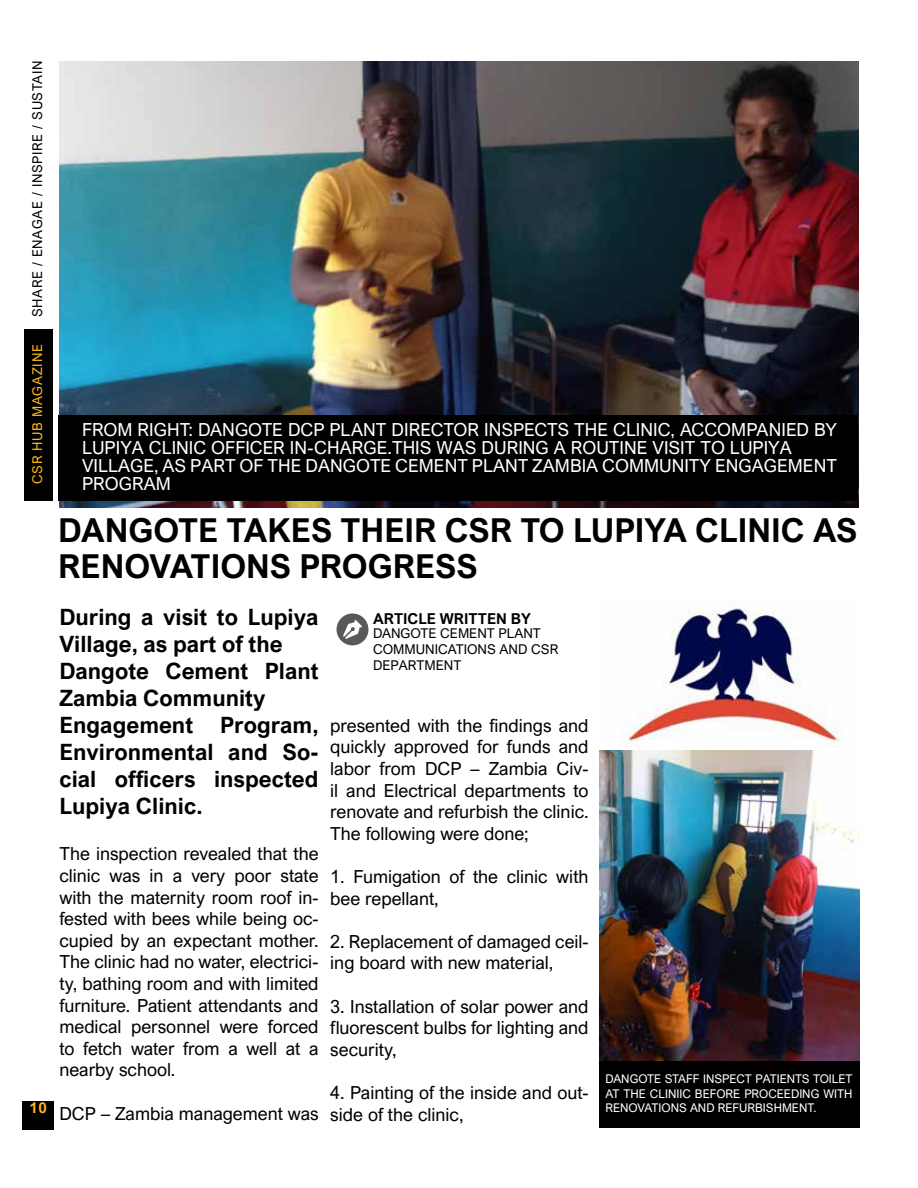
<style>
.page{position:relative;width:918px;height:1188px;background:#fff}
.page>*{position:absolute;margin:0;border:0;box-sizing:border-box;transform-origin:0 0}
.t1{font:700 33px/36px "Arial Nova";color:#000}
.t2{font:700 22.5px/27px "Arial Nova";color:#000}
.t3{font:18px/21.6px "Arial Nova";color:#000;text-align:justify}
.t4{font:18px/18px "Arial Nova";color:#fff}
.t5{font:700 15px "Arial Nova";color:#000}
.t6{font:700 15px "Arial Nova";color:#fdb714}
.t7{font:13.5px/16.2px "Arial Nova";color:#000}
.t8{font:13.5px "Arial Nova";letter-spacing:.05em;color:#000}
.t9{font:13.5px "Arial Nova";letter-spacing:.05em;color:#fdb714}
.t10{font:12px/14.4px "Arial Nova";color:#fff;text-align:justify}
</style>
<div class="page">
<div style="left:22px;top:1101px;width:32px;height:28px;background:#000"></div>
<div style="left:24px;top:329px;width:28px;height:172px;background:#000"></div>
<img style="left:59px;top:61px;width:800px;height:447px">
<div style="left:58px;top:415px;width:800px;height:86px;background:#000"></div>
<img style="left:599px;top:751px;width:261px;height:311px">
<div style="left:599px;top:1062px;width:261px;height:66px;background:#000"></div>
<img style="left:623px;top:601px;width:222px;height:141px">
<div style="left:337px;top:613px;width:31px;height:32px;background:#58595b;border-radius:50%"></div>
<svg style="left:343px;top:620px;width:19px;height:19px"></svg>
<p class="t8" style="left:30px;top:317px;width:258px;rotate:-90deg">SHARE / ENAGAE / INSPIRE / SUSTAIN</p>
<p class="t9" style="left:30px;top:484px;width:141px;rotate:-90deg">CSR HUB MAGAZINE</p>
<p class="t6" style="left:29px;top:1099px;width:19px">10</p>
<p class="t4" style="left:82px;top:420px;width:756px">FROM RIGHT: DANGOTE DCP PLANT DIRECTOR INSPECTS THE CLINIC, ACCOMPANIED BY LUPIYA CLINIC OFFICER IN-CHARGE.THIS WAS DURING A ROUTINE VISIT TO LUPIYA VILLAGE, AS PART OF THE DANGOTE CEMENT PLANT ZAMBIA COMMUNITY ENGAGEMENT PROGRAM</p>
<h1 class="t1" style="left:58px;top:512px;width:801px">DANGOTE TAKES THEIR CSR TO LUPIYA CLINIC AS<br>RENOVATIONS PROGRESS</h1>
<p class="t5" style="left:373px;top:610px;width:159px">ARTICLE WRITTEN BY</p>
<p class="t7" style="left:373px;top:625px;width:187px">DANGOTE CEMENT PLANT<br>COMMUNICATIONS AND CSR<br>DEPARTMENT</p>
<p class="t2" style="left:59px;top:603px;width:261px">During a visit to Lupiya<br>Village, as part of the<br>Dangote Cement Plant<br>Zambia Community<br>Engagement Program,<br>Environmental and So&shy;cial officers inspected<br>Lupiya Clinic.</p>
<p class="t3" style="left:59px;top:843px;width:261px">The inspection revealed that the clinic was in a very poor state with the maternity room roof in&shy;fested with bees while being oc&shy;cupied by an expectant mother.<br>The clinic had no water, electrici&shy;ty, bathing room and with limited furniture. Patient attendants and medical personnel were forced to fetch water from a well at a nearby school.</p>
<p class="t3" style="left:59px;top:1102px;width:261px">DCP – Zambia management was</p>
<p class="t3" style="left:330px;top:715px;width:260px">presented with the findings and quickly approved for funds and labor from DCP – Zambia Civ&shy;il and Electrical departments to renovate and refurbish the clinic.<br>The following were done;</p>
<p class="t3" style="left:330px;top:866px;width:260px">1. Fumigation of the clinic with bee repellant,</p>
<p class="t3" style="left:330px;top:931px;width:260px">2. Replacement of damaged ceil&shy;ing board with new material,</p>
<p class="t3" style="left:330px;top:995px;width:260px">3. Installation of solar power and fluorescent bulbs for lighting and security,</p>
<p class="t3" style="left:330px;top:1082px;width:260px">4. Painting of the inside and out&shy;side of the clinic,</p>
<p class="t10" style="left:605px;top:1072px;width:249px">DANGOTE STAFF INSPECT PATIENTS TOILET AT THE CLINIIC BEFORE PROCEEDING WITH RENOVATIONS AND REFURBISHMENT.</p>
</div>
